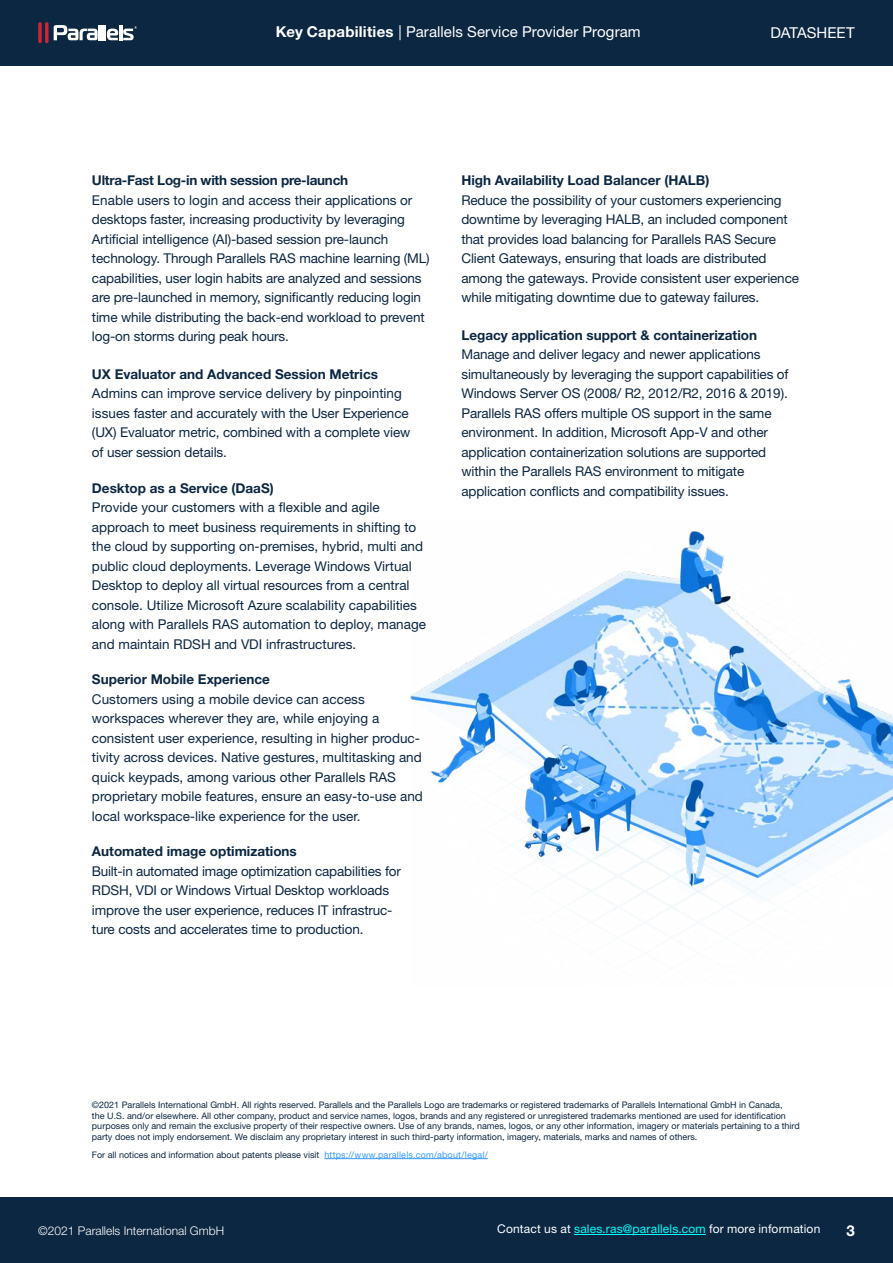
<style>
.page{position:relative;width:893px;height:1263px;background:#fff}
.page>*{position:absolute;margin:0;border:0;box-sizing:border-box;transform-origin:0 0}
.t1{font:15px "Helvetica Neue LT Std";letter-spacing:.005em;color:#fff}
.t2{font:700 15px "Helvetica Neue LT Std";color:#fff}
.t3{font:13.5px/19.5px "Helvetica Neue LT Std";letter-spacing:-.01em;color:#0c2742}
.t4{font:700 13.5px "Helvetica Neue LT Std";color:#0c2742}
.t5{font:700 13.5px "Helvetica Neue LT Std";letter-spacing:-.02em;color:#0c2742}
.t6{font:12px "Helvetica Neue LT Std";letter-spacing:.015em;color:#fff}
.t7{font:300 12px "Helvetica Neue LT Std";color:#fff}
.t8{font:9px/10.5px "Helvetica Neue LT Std";color:#0c2742}
.s1{font-weight:700}
.s2{color:#39f}
.s3{color:#0ff}
</style>
<div class="page">
<div style="left:0;top:0;width:893px;height:65px;background:#0c2742"></div>
<svg style="left:38px;top:22px;width:4px;height:21px"></svg>
<svg style="left:45px;top:22px;width:4px;height:21px"></svg>
<hr style="left:119px;top:25px;width:3px;height:15px;background:#fff">
<hr style="left:103px;top:25px;width:3px;height:15px;background:#fff">
<hr style="left:99px;top:25px;width:3px;height:15px;background:#fff">
<svg style="left:54px;top:25px;width:44px;height:15px"></svg>
<svg style="left:107px;top:26px;width:30px;height:14px"></svg>
<div style="left:0;top:1197px;width:893px;height:66px;background:#0c2742"></div>
<hr style="left:574px;top:1234px;width:132px;height:1px;background:#0ff">
<hr style="left:324px;top:1158px;width:164px;height:1px;background:#39f">
<img style="left:410px;top:531px;width:483px;height:395px">
<p class="t1" style="left:276px;top:23px;width:366px"><span class="s1">Key Capabilities</span> | Parallels Service Provider Program</p>
<p class="t1" style="left:770px;top:24px;width:86px">DATASHEET</p>
<p class="t5" style="left:92px;top:172px;width:258px">Ultra-Fast Log-in with session pre-launch</p>
<p class="t3" style="left:92px;top:190px;width:339px">Enable users to login and access their applications or desktops faster, increasing productivity by leveraging Artificial intelligence (AI)-based session pre-launch technology. Through Parallels RAS machine learning (ML) capabilities, user login habits are analyzed and sessions are pre-launched in memory, significantly reducing login time while distributing the back-end workload to prevent log-on storms during peak hours.</p>
<p class="t4" style="left:92px;top:366px;width:288px">UX Evaluator and Advanced Session Metrics</p>
<p class="t3" style="left:92px;top:384px;width:320px">Admins can improve service delivery by pinpointing issues faster and accurately with the User Experience (UX) Evaluator metric, combined with a complete view of user session details.</p>
<p class="t4" style="left:92px;top:479px;width:183px">Desktop as a Service (DaaS)</p>
<p class="t3" style="left:92px;top:497px;width:336px">Provide your customers with a flexible and agile approach to meet business requirements in shifting to the cloud by supporting on-premises, hybrid, multi and public cloud deployments. Leverage Windows Virtual Desktop to deploy all virtual resources from a central console. Utilize Microsoft Azure scalability capabilities along with Parallels RAS automation to deploy, manage and maintain RDSH and VDI infrastructures.</p>
<p class="t4" style="left:92px;top:671px;width:179px">Superior Mobile Experience</p>
<p class="t3" style="left:92px;top:689px;width:332px">Customers using a mobile device can access workspaces wherever they are, while enjoying a consistent user experience, resulting in higher produc&shy;tivity across devices. Native gestures, multitasking and quick keypads, among various other Parallels RAS proprietary mobile features, ensure an easy-to-use and local workspace-like experience for the user.</p>
<p class="t4" style="left:92px;top:843px;width:206px">Automated image optimizations</p>
<p class="t3" style="left:92px;top:861px;width:311px">Built-in automated image optimization capabilities for RDSH, VDI or Windows Virtual Desktop workloads improve the user experience, reduces IT infrastruc&shy;ture costs and accelerates time to production.</p>
<p class="t4" style="left:461px;top:172px;width:249px">High Availability Load Balancer (HALB)</p>
<p class="t3" style="left:461px;top:190px;width:339px">Reduce the possibility of your customers experiencing downtime by leveraging HALB, an included component that provides load balancing for Parallels RAS Secure Client Gateways, ensuring that loads are distributed among the gateways. Provide consistent user experience while mitigating downtime due to gateway failures.</p>
<p class="t4" style="left:461px;top:326px;width:297px">Legacy application support &amp; containerization</p>
<p class="t3" style="left:461px;top:344px;width:329px">Manage and deliver legacy and newer applications simultaneously by leveraging the support capabilities of Windows Server OS (2008/ R2, 2012/R2, 2016 &amp; 2019).<br>Parallels RAS offers multiple OS support in the same environment. In addition, Microsoft App-V and other application containerization solutions are supported within the Parallels RAS environment to mitigate application conflicts and compatibility issues.</p>
<p class="t8" style="left:92px;top:1100px;width:709px">©️2021 Parallels International GmbH. All rights reserved. Parallels and the Parallels Logo are trademarks or registered trademarks of Parallels International GmbH in Canada,<br>the U.S. and/or elsewhere. All other company, product and service names, logos, brands and any registered or unregistered trademarks mentioned are used for identification purposes only and remain the exclusive property of their respective owners. Use of any brands, names, logos, or any other information, imagery or materials pertaining to a third party does not imply endorsement. We disclaim any proprietary interest in such third-party information, imagery, materials, marks and names of others.</p>
<p class="t8" style="left:92px;top:1149px;width:397px">For all notices and information about patents please visit <span class="s2">https://www.parallels.com/about/legal/</span></p>
<p class="t7" style="left:38px;top:1223px;width:187px">©2021 Parallels International GmbH</p>
<p class="t6" style="left:497px;top:1222px;width:325px">Contact us at <span class="s3">sales.ras@parallels.com</span> for more information</p>
<p class="t2" style="left:846px;top:1221px;width:10px">3</p>
</div>
